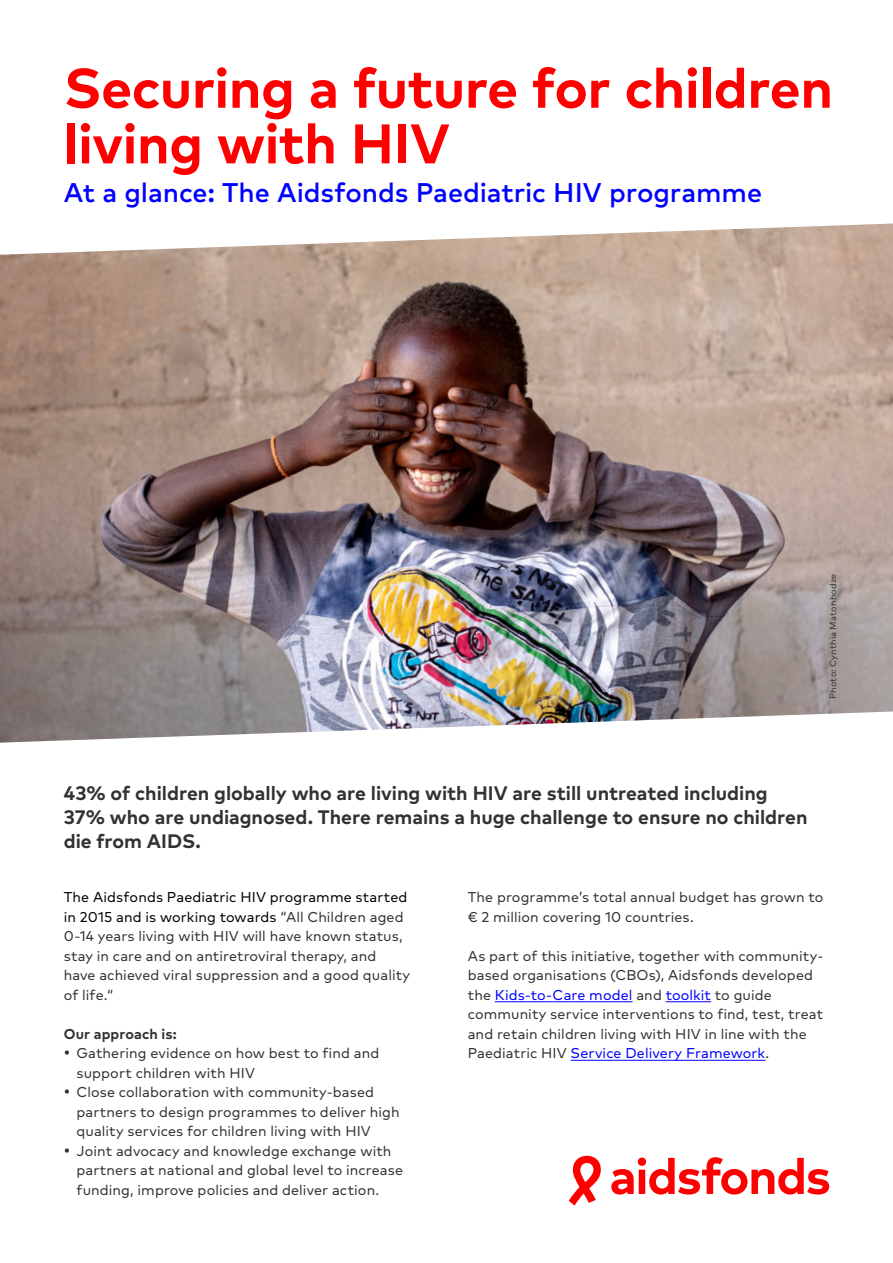
<style>
.page{position:relative;width:893px;height:1263px;background:#fff}
.page>*{position:absolute;margin:0;border:0;box-sizing:border-box;transform-origin:0 0}
.t1{font:700 55.65px/55.7px "FF Mark Pro AF";letter-spacing:-.01em;color:#f00}
.t2{font:500 27px "FF Mark Pro AF";letter-spacing:-.005em;color:#00f}
.t3{font:700 19.5px/24px "FF Mark Pro AF";color:#323232}
.t4{font:14.25px/19.5px "FF Mark Pro AF";letter-spacing:.005em;color:#323232}
.t5{font:700 14.25px "FF Mark Pro AF";letter-spacing:.01em;color:#323232}
.t6{font:9px "FF Mark Pro AF";letter-spacing:.02em;color:#323232}
.s1{color:#000}
.s2{color:#00f}
</style>
<div class="page">
<img style="left:0;top:224px;width:893px;height:519px">
<svg style="left:611px;top:1157px;width:218px;height:37px"></svg>
<svg style="left:569px;top:1156px;width:32px;height:49px"></svg>
<hr style="left:495px;top:1001px;width:138px;height:1px;background:#00f">
<hr style="left:666px;top:1001px;width:45px;height:1px;background:#00f">
<hr style="left:571px;top:1060px;width:194px;height:1px;background:#00f">
<h1 class="t1" style="left:64px;top:56px;width:771px">Securing a future for children living with HIV</h1>
<h2 class="t2" style="left:64px;top:172px;width:700px">At a glance: The Aidsfonds Paediatric HIV programme</h2>
<p class="t6" style="left:826px;top:699px;width:127px;rotate:-90deg">Photo: Cynthia Matonhodze</p>
<h3 class="t3" style="left:64px;top:780px;width:745px">43% of children globally who are living with HIV are still untreated including<br>37% who are undiagnosed. There remains a huge challenge to ensure no children die from AIDS.</h3>
<p class="t4" style="left:64px;top:886px;width:348px"><span class="s1">The Aidsfonds Paediatric HIV programme started in 2015 and is working towards</span> “All Children aged 0-14 years living with HIV will have known status, stay in care and on antiretroviral therapy, and have achieved viral suppression and a good quality of life.“</p>
<p class="t5" style="left:64px;top:1023px;width:115px">Our approach is:</p>
<p class="t4" style="left:77px;top:1042px;width:304px;text-indent:-13px">• Gathering evidence on how best to find and support children with HIV</p>
<p class="t4" style="left:77px;top:1081px;width:325px;text-indent:-13px">• Close collaboration with community-based partners to design programmes to deliver high quality services for children living with HIV</p>
<p class="t4" style="left:77px;top:1140px;width:328px;text-indent:-13px">• Joint advocacy and knowledge exchange with partners at national and global level to increase funding, improve policies and deliver action.</p>
<p class="t4" style="left:468px;top:886px;width:357px">The programme’s total annual budget has grown to € 2 million covering 10 countries.</p>
<p class="t4" style="left:468px;top:945px;width:357px">As part of this initiative, together with community&shy;based organisations (CBOs), Aidsfonds developed the <span class="s2">Kids-to-Care model</span> and <span class="s2">toolkit</span> to guide community service interventions to find, test, treat and retain children living with HIV in line with the Paediatric HIV <span class="s2">Service Delivery Framework</span>.</p>
</div>
